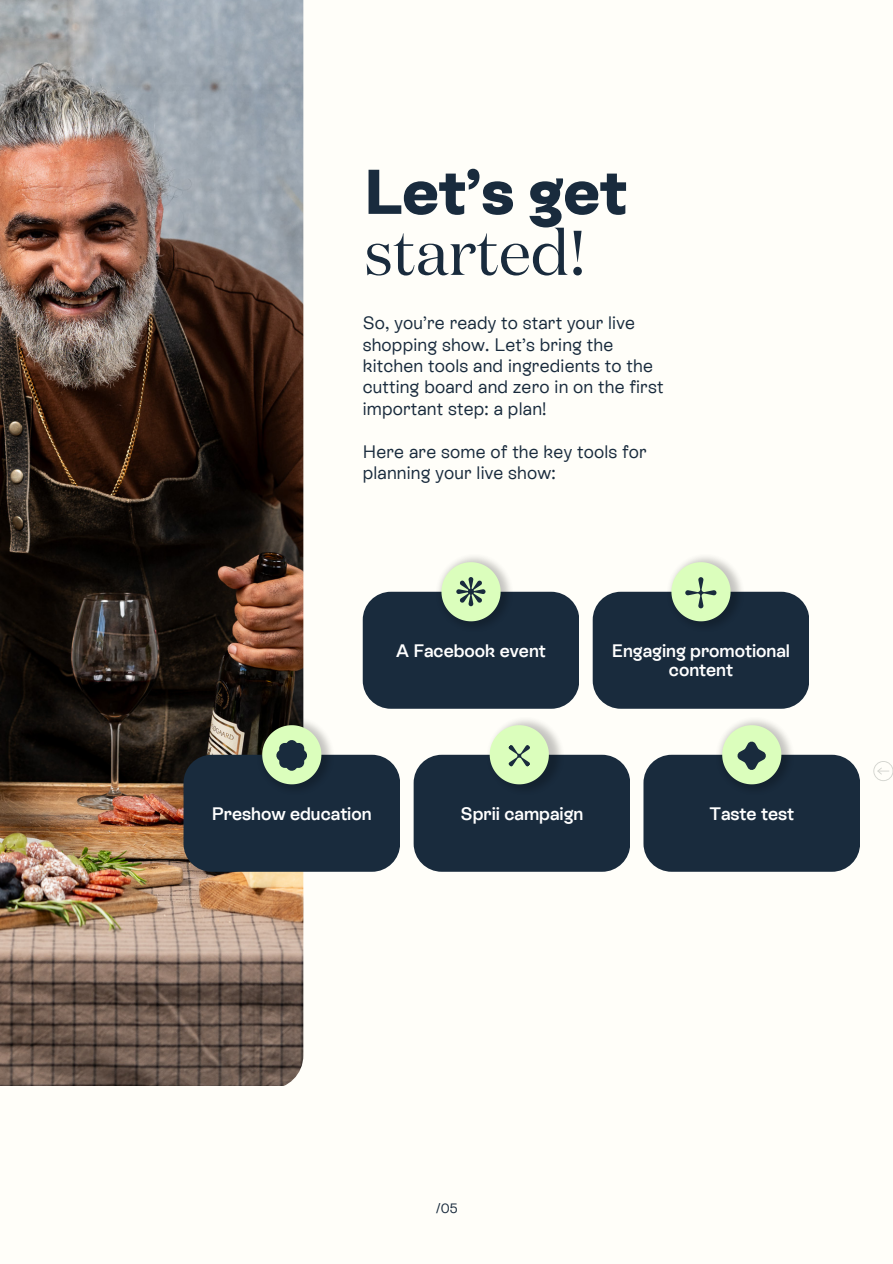
<style>
.page{position:relative;width:893px;height:1264px;background:#fff}
.page>*{position:absolute;margin:0;border:0;box-sizing:border-box;transform-origin:0 0}
.t1{font:800 63px "ES Rebond Grotesque";color:#192b3d}
.t2{font:63px "Domaine Display";color:#192b3d}
.t3{font:18px/21.3px "ES Rebond Grotesque";letter-spacing:.01em;color:#192b3d}
.t4{font:600 18px/19.2px "ES Rebond Grotesque";color:#fff;text-align:center}
.t5{font:13.5px "ES Rebond Grotesque";color:#192b3d}
</style>
<div class="page">
<div style="left:0;top:0;width:892px;height:1263px;background:#fffef9"></div>
<img style="left:0;top:0;width:303px;height:1085px">
<div style="left:363px;top:591px;width:216px;height:117px;background:#192b3d;border-radius:28px"></div>
<div style="left:592px;top:591px;width:216px;height:117px;background:#192b3d;border-radius:28px"></div>
<img style="left:667px;top:557px;width:76px;height:67px">
<img style="left:436px;top:557px;width:76px;height:67px">
<svg style="left:441px;top:562px;width:59px;height:59px"></svg>
<svg style="left:671px;top:562px;width:59px;height:59px"></svg>
<svg style="left:873px;top:761px;width:19px;height:20px"></svg>
<div style="left:413px;top:754px;width:216px;height:117px;background:#192b3d;border-radius:28px"></div>
<div style="left:643px;top:754px;width:216px;height:117px;background:#192b3d;border-radius:28px"></div>
<img style="left:716px;top:720px;width:77px;height:67px">
<img style="left:487px;top:720px;width:76px;height:67px">
<svg style="left:489px;top:725px;width:60px;height:59px"></svg>
<svg style="left:722px;top:725px;width:59px;height:59px"></svg>
<div style="left:183px;top:754px;width:216px;height:117px;background:#192b3d;border-radius:28px"></div>
<img style="left:257px;top:717px;width:77px;height:70px">
<svg style="left:262px;top:725px;width:59px;height:59px"></svg>
<h4 class="t1" style="left:364px;top:156px;width:264px">Let’s get</h4>
<h4 class="t2" style="left:364px;top:210px;width:223px">started!</h4>
<p class="t3" style="left:363px;top:312px;width:302px">So, you’re ready to start your live shopping show. Let’s bring the kitchen tools and ingredients to the cutting board and zero in on the first important step: a plan!</p>
<p class="t3" style="left:363px;top:440px;width:285px">Here are some of the key tools for planning your live show:</p>
<p class="t4" style="left:396px;top:640px;width:151px">A Facebook event</p>
<p class="t4" style="left:611px;top:640px;width:180px">Engaging promotional content</p>
<p class="t4" style="left:212px;top:803px;width:161px">Preshow education</p>
<p class="t4" style="left:460px;top:803px;width:124px">Sprii campaign</p>
<p class="t4" style="left:709px;top:803px;width:86px">Taste test</p>
<p class="t5" style="left:435px;top:1200px;width:24px">/05</p>
</div>
